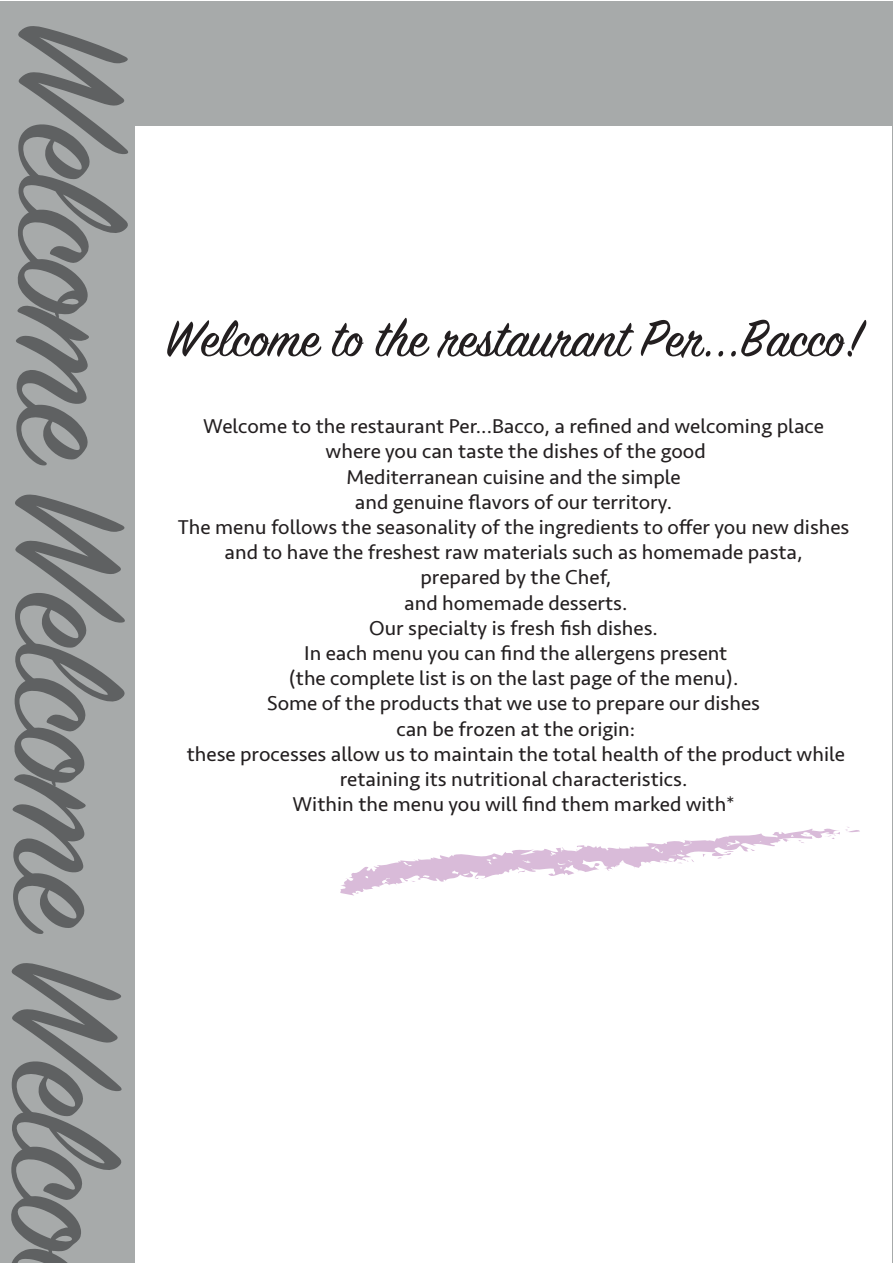
<style>
.page{position:relative;width:893px;height:1263px;background:#fff}
.page>*{position:absolute;margin:0;border:0;box-sizing:border-box;transform-origin:0 0}
.t1{font:173.25px "Sign Painter House Script";color:#5f6162}
.t2{font:57px "Sign Painter House Script";color:#231f20}
.t3{font:21px/25.2px "Seravek";color:#231f20;text-align:center}
</style>
<div class="page">
<div style="left:0;top:1px;width:892px;height:1262px;background:#a7aaaa"></div>
<div style="left:135px;top:127px;width:757px;height:1136px;background:#fff"></div>
<svg style="left:340px;top:827px;width:520px;height:68px"></svg>
<h1 class="t1" style="left:151px;top:19px;width:1238px;rotate:90deg">Welcome Welcome Welco</h1>
<h2 class="t2" style="left:165px;top:312px;width:699px">Welcome to the restaurant Per...Bacco!</h2>
<p class="t3" style="left:178px;top:413px;width:673px">Welcome to the restaurant Per...Bacco, a refined and welcoming place where you can taste the dishes of the good<br>Mediterranean cuisine and the simple<br>and genuine flavors of our territory.<br>The menu follows the seasonality of the ingredients to offer you new dishes and to have the freshest raw materials such as homemade pasta,<br>prepared by the Chef,<br>and homemade desserts.<br>Our specialty is fresh fish dishes.<br>In each menu you can find the allergens present<br>(the complete list is on the last page of the menu).<br>Some of the products that we use to prepare our dishes<br>can be frozen at the origin:<br>these processes allow us to maintain the total health of the product while retaining its nutritional characteristics.<br>Within the menu you will find them marked with*</p>
</div>
